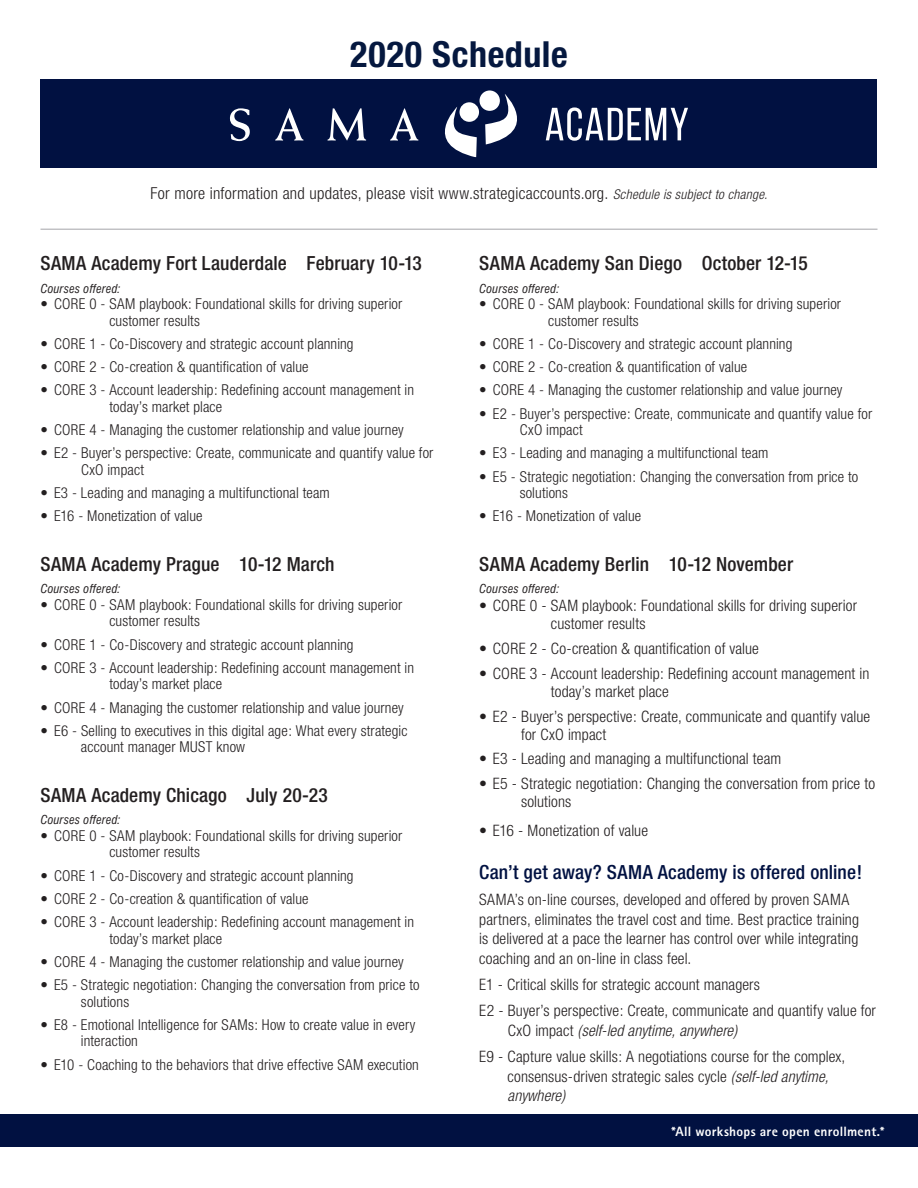
<style>
.page{position:relative;width:918px;height:1188px;background:#fff}
.page>*{position:absolute;margin:0;border:0;box-sizing:border-box;transform-origin:0 0}
.Track{font:700 condensed 36px "Helvetica Neue";letter-spacing:.015em;color:#05183f}
.t1{font:500 condensed 19.5px "Helvetica Neue";letter-spacing:.01em;color:#231f20}
.t2{font:500 condensed 19.5px "Helvetica Neue";letter-spacing:.005em;color:#011141}
.t3{font:300 condensed 16.5px "Helvetica Neue";letter-spacing:.015em;color:#231f20}
.t4{font:300 condensed 15.75px/19.5px "Helvetica Neue";letter-spacing:.01em;color:#231f20}
.t5{font:300 condensed 15px/16.5px "Helvetica Neue";letter-spacing:.01em;color:#231f20}
.topics_include{font:italic condensed 13.5px "Font Site Sans";letter-spacing:.015em;color:#231f20}
.t6{font:800 13.5px "Rotis Sans Serif";letter-spacing:.02em;color:#fff}
.s1{font-style:italic;font-size:13.5px}
.s2{font-style:italic}
</style>
<div class="page">
<div style="left:1px;top:1114px;width:917px;height:33px;background:#011141"></div>
<div style="left:40px;top:80px;width:838px;height:88px;background:#011141"></div>
<svg style="left:230px;top:108px;width:20px;height:33px"></svg>
<svg style="left:275px;top:108px;width:28px;height:33px"></svg>
<svg style="left:328px;top:108px;width:38px;height:33px"></svg>
<svg style="left:390px;top:108px;width:28px;height:33px"></svg>
<svg style="left:546px;top:107px;width:142px;height:34px"></svg>
<svg style="left:445px;top:107px;width:32px;height:50px"></svg>
<div style="left:460px;top:102px;width:19px;height:20px;background:#fff;border-radius:50%"></div>
<div style="left:480px;top:90px;width:20px;height:21px;background:#fff;border-radius:50%"></div>
<svg style="left:485px;top:90px;width:32px;height:54px"></svg>
<hr style="left:40px;top:229px;width:838px;height:1px;background:#a4a5a9">
<p class="Track" style="left:350px;top:32px;width:219px">2020 Schedule</p>
<p class="t3" style="left:150px;top:184px;width:619px">For more information and updates, please visit www.strategicaccounts.org. <span class="s1">Schedule is subject to change.</span></p>
<p class="t1" style="left:40px;top:252px;width:383px">SAMA Academy Fort Lauderdale February 10-13</p>
<p class="topics_include" style="left:40px;top:281px;width:81px">Courses offered:</p>
<p class="t5" style="left:109px;top:295px;width:294px;text-indent:-69px">• CORE 0 - SAM playbook: Foundational skills for driving superior customer results</p>
<p class="t5" style="left:40px;top:335px;width:315px">• CORE 1 - Co-Discovery and strategic account planning</p>
<p class="t5" style="left:40px;top:358px;width:270px">• CORE 2 - Co-creation &amp; quantification of value</p>
<p class="t5" style="left:109px;top:382px;width:306px;text-indent:-69px">• CORE 3 - Account leadership: Redefining account management in today’s market place</p>
<p class="t5" style="left:40px;top:421px;width:365px">• CORE 4 - Managing the customer relationship and value journey</p>
<p class="t5" style="left:81px;top:445px;width:354px;text-indent:-41px">• E2 - Buyer’s perspective: Create, communicate and quantify value for<br>CxO impact</p>
<p class="t5" style="left:40px;top:484px;width:291px">• E3 - Leading and managing a multifunctional team</p>
<p class="t5" style="left:40px;top:508px;width:164px">• E16 - Monetization of value</p>
<p class="t1" style="left:40px;top:552px;width:296px">SAMA Academy Prague 10-12 March</p>
<p class="topics_include" style="left:40px;top:582px;width:81px">Courses offered:</p>
<p class="t5" style="left:109px;top:596px;width:294px;text-indent:-69px">• CORE 0 - SAM playbook: Foundational skills for driving superior customer results</p>
<p class="t5" style="left:40px;top:636px;width:315px">• CORE 1 - Co-Discovery and strategic account planning</p>
<p class="t5" style="left:109px;top:659px;width:306px;text-indent:-69px">• CORE 3 - Account leadership: Redefining account management in today’s market place</p>
<p class="t5" style="left:40px;top:699px;width:365px">• CORE 4 - Managing the customer relationship and value journey</p>
<p class="t5" style="left:81px;top:722px;width:328px;text-indent:-40px">• E6 - Selling to executives in this digital age: What every strategic account manager MUST know</p>
<p class="t1" style="left:40px;top:783px;width:289px">SAMA Academy Chicago July 20-23</p>
<p class="topics_include" style="left:40px;top:813px;width:81px">Courses offered:</p>
<p class="t5" style="left:109px;top:827px;width:294px;text-indent:-69px">• CORE 0 - SAM playbook: Foundational skills for driving superior customer results</p>
<p class="t5" style="left:40px;top:867px;width:315px">• CORE 1 - Co-Discovery and strategic account planning</p>
<p class="t5" style="left:40px;top:890px;width:270px">• CORE 2 - Co-creation &amp; quantification of value</p>
<p class="t5" style="left:109px;top:913px;width:306px;text-indent:-69px">• CORE 3 - Account leadership: Redefining account management in today’s market place</p>
<p class="t5" style="left:40px;top:953px;width:365px">• CORE 4 - Managing the customer relationship and value journey</p>
<p class="t5" style="left:81px;top:976px;width:340px;text-indent:-40px">• E5 - Strategic negotiation: Changing the conversation from price to solutions</p>
<p class="t5" style="left:81px;top:1016px;width:336px;text-indent:-40px">• E8 - Emotional Intelligence for SAMs: How to create value in every interaction</p>
<p class="t5" style="left:40px;top:1056px;width:380px">• E10 - Coaching to the behaviors that drive effective SAM execution</p>
<p class="t1" style="left:479px;top:252px;width:330px">SAMA Academy San Diego October 12-15</p>
<p class="topics_include" style="left:479px;top:281px;width:81px">Courses offered:</p>
<p class="t5" style="left:548px;top:295px;width:294px;text-indent:-69px">• CORE 0 - SAM playbook: Foundational skills for driving superior customer results</p>
<p class="t5" style="left:479px;top:335px;width:315px">• CORE 1 - Co-Discovery and strategic account planning</p>
<p class="t5" style="left:479px;top:358px;width:270px">• CORE 2 - Co-creation &amp; quantification of value</p>
<p class="t5" style="left:479px;top:382px;width:365px">• CORE 4 - Managing the customer relationship and value journey</p>
<p class="t5" style="left:520px;top:405px;width:354px;text-indent:-41px">• E2 - Buyer’s perspective: Create, communicate and quantify value for<br>CxO impact</p>
<p class="t5" style="left:479px;top:445px;width:291px">• E3 - Leading and managing a multifunctional team</p>
<p class="t5" style="left:520px;top:468px;width:340px;text-indent:-40px">• E5 - Strategic negotiation: Changing the conversation from price to solutions</p>
<p class="t5" style="left:479px;top:508px;width:164px">• E16 - Monetization of value</p>
<p class="t1" style="left:479px;top:552px;width:315px">SAMA Academy Berlin 10-12 November</p>
<p class="topics_include" style="left:479px;top:582px;width:81px">Courses offered:</p>
<p class="t4" style="left:551px;top:597px;width:308px;line-height:18px;text-indent:-72px">• CORE 0 - SAM playbook: Foundational skills for driving superior customer results</p>
<p class="t4" style="left:479px;top:639px;width:281px">• CORE 2 - Co-creation &amp; quantification of value</p>
<p class="t4" style="left:551px;top:664px;width:320px;line-height:18px;text-indent:-72px">• CORE 3 - Account leadership: Redefining account management in today’s market place</p>
<p class="t4" style="left:521px;top:707px;width:351px;line-height:18px;text-indent:-42px">• E2 - Buyer’s perspective: Create, communicate and quantify value for CxO impact</p>
<p class="t4" style="left:479px;top:749px;width:304px">• E3 - Leading and managing a multifunctional team</p>
<p class="t4" style="left:521px;top:774px;width:356px;line-height:18px;text-indent:-42px">• E5 - Strategic negotiation: Changing the conversation from price to solutions</p>
<p class="t4" style="left:479px;top:821px;width:170px">• E16 - Monetization of value</p>
<p class="t2" style="left:479px;top:861px;width:385px">Can’t get away? SAMA Academy is offered online!</p>
<p class="t4" style="left:479px;top:890px;width:381px">SAMA’s on-line courses, developed and offered by proven SAMA partners, eliminates the travel cost and time. Best practice training is delivered at a pace the learner has control over while integrating coaching and an on-line in class feel.</p>
<p class="t4" style="left:479px;top:975px;width:282px">E1 - Critical skills for strategic account managers</p>
<p class="t4" style="left:508px;top:1001px;width:370px;text-indent:-28px">E2 - Buyer’s perspective: Create, communicate and quantify value for<br>CxO impact <span class="s2">(self-led anytime, anywhere)</span></p>
<p class="t4" style="left:508px;top:1047px;width:339px;text-indent:-28px">E9 - Capture value skills: A negotiations course for the complex, consensus-driven strategic sales cycle <span class="s2">(self-led anytime, anywhere)</span></p>
<p class="t6" style="left:672px;top:1123px;width:214px">*All workshops are open enrollment.*</p>
</div>
